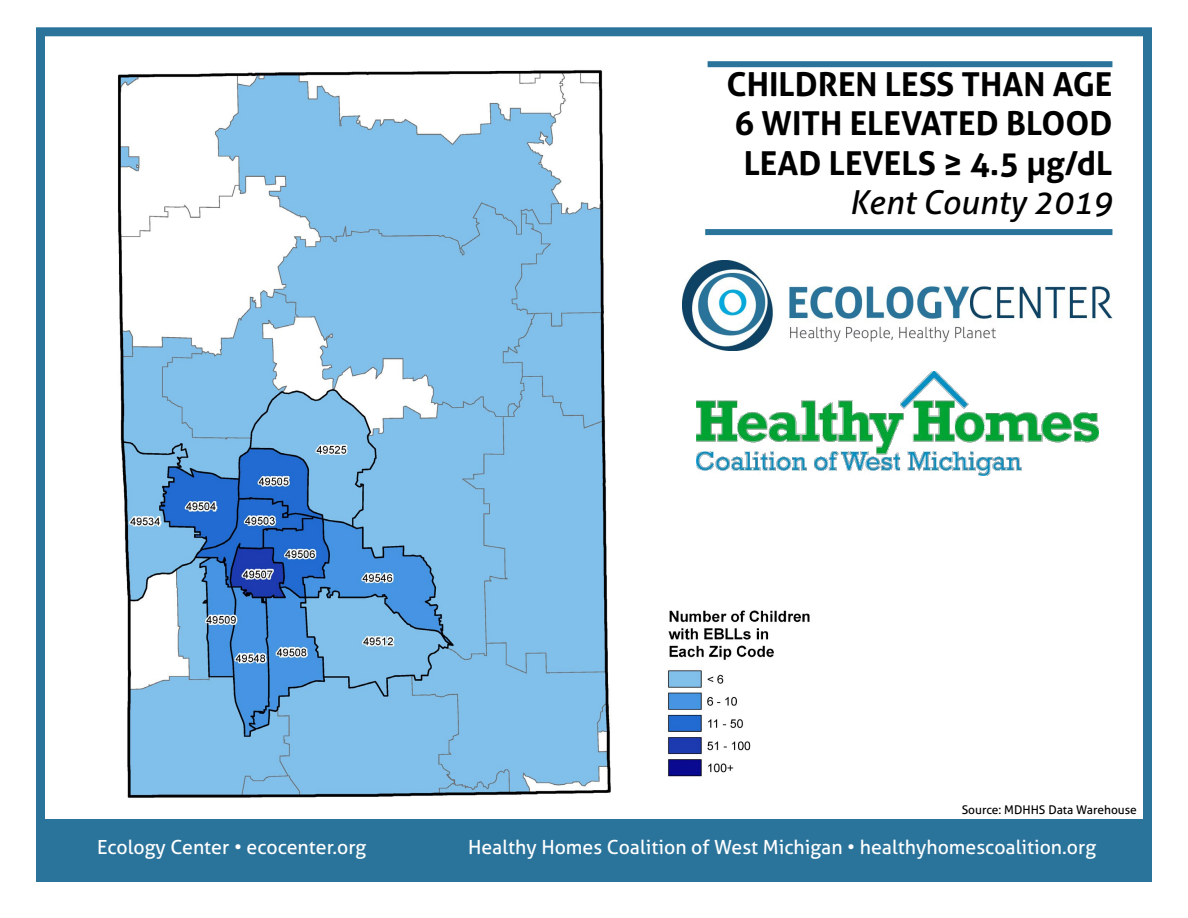
<style>
.page{position:relative;width:1188px;height:918px;background:#fff}
.page>*{position:absolute;margin:0;border:0;box-sizing:border-box;transform-origin:0 0}
.t1{font:700 33px/39.6px "Aller";color:#000;text-align:justify}
.t2{font:italic 33px "Aller";color:#000}
.t3{font:19.5px "Aller";color:#fff}
.t4{font:12px "Aller";color:#000}
</style>
<div class="page">
<div style="left:36px;top:27px;width:1116px;height:855px;border:9px solid #2a739b"></div>
<div style="left:43px;top:819px;width:1100px;height:56px;background:#2a739b"></div>
<img style="left:683px;top:260px;width:429px;height:90px">
<div style="left:708px;top:61px;width:404px;height:6px;background:#2a739b"></div>
<div style="left:705px;top:229px;width:407px;height:6px;background:#2a739b"></div>
<img style="left:696px;top:371px;width:402px;height:105px">
<img style="left:118px;top:70px;width:493px;height:728px">
<img style="left:668px;top:610px;width:142px;height:167px">
<h1 class="t1" style="left:726px;top:64px;width:388px">CHILDREN LESS THAN AGE 6 WITH ELEVATED BLOOD LEAD LEVELS ≥ 4.5 µg/dL</h1>
<h1 class="t2" style="left:849px;top:183px;width:265px">Kent County 2019</h1>
<p class="t4" style="left:962px;top:802px;width:177px">Source: MDHHS Data Warehouse</p>
<p class="t3" style="left:97px;top:835px;width:271px">Ecology Center • ecocenter.org</p>
<p class="t3" style="left:468px;top:835px;width:630px">Healthy Homes Coalition of West Michigan • healthyhomescoalition.org</p>
</div>
